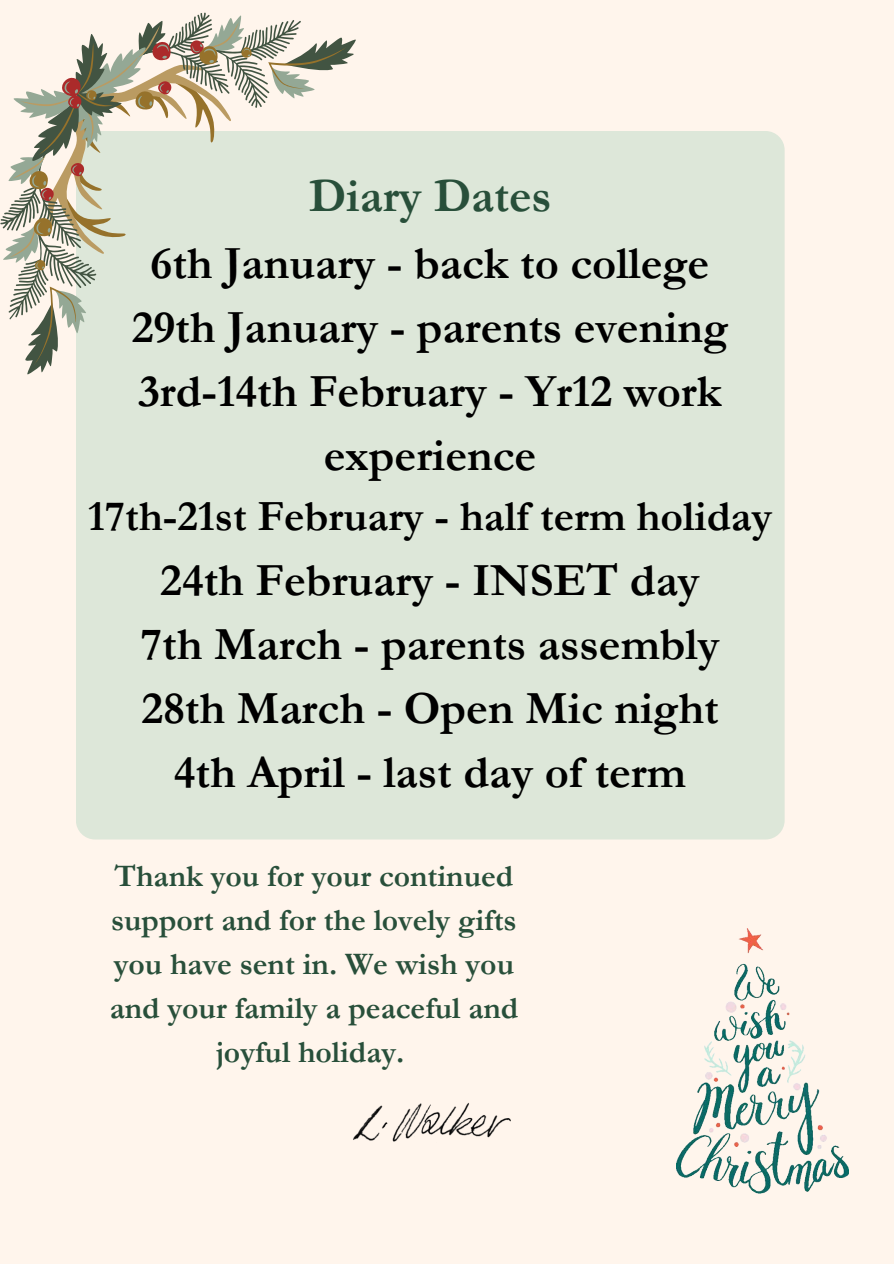
<style>
.page{position:relative;width:894px;height:1264px;background:#fff}
.page>*{position:absolute;margin:0;border:0;box-sizing:border-box;transform-origin:0 0}
.t1{font:700 48px "Garamond";color:#284f3a}
.t2{font:700 46.5px/64.2px "Garamond";color:#000;text-align:center}
.t3{font:700 43.5px "Garamond";color:#000}
.t4{font:700 31.5px/43.8px "Garamond";color:#284f3a;text-align:center}
</style>
<div class="page">
<div style="left:0;top:0;width:893px;height:1263px;background:#fff5ec"></div>
<div style="left:76px;top:131px;width:708px;height:708px;background:#dde7d9;border-radius:19px"></div>
<img style="left:353px;top:1102px;width:158px;height:40px">
<svg style="left:3px;top:15px;width:298px;height:305px"></svg>
<svg style="left:10px;top:22px;width:229px;height:235px"></svg>
<svg style="left:29px;top:43px;width:317px;height:322px"></svg>
<svg style="left:31px;top:34px;width:200px;height:220px"></svg>
<svg style="left:32px;top:44px;width:218px;height:225px;fill:#dde7d9"></svg>
<img style="left:676px;top:928px;width:172px;height:265px">
<p class="t1" style="left:308px;top:170px;width:244px">Diary Dates</p>
<p class="t2" style="left:132px;top:231px;width:598px">6th January - back to college<br>29th January - parents evening<br>3rd-14th February - Yr12 work experience</p>
<p class="t3" style="left:88px;top:492px;width:685px">17th-21st February - half term holiday</p>
<p class="t2" style="left:140px;top:549px;width:580px">24th February - INSET day<br>7th March - parents assembly<br>28th March - Open Mic night<br>4th April - last day of term</p>
<h1 class="t4" style="left:110px;top:855px;width:410px">Thank you for your continued support and for the lovely gifts you have sent in. We wish you and your family a peaceful and joyful holiday.</h1>
</div>
